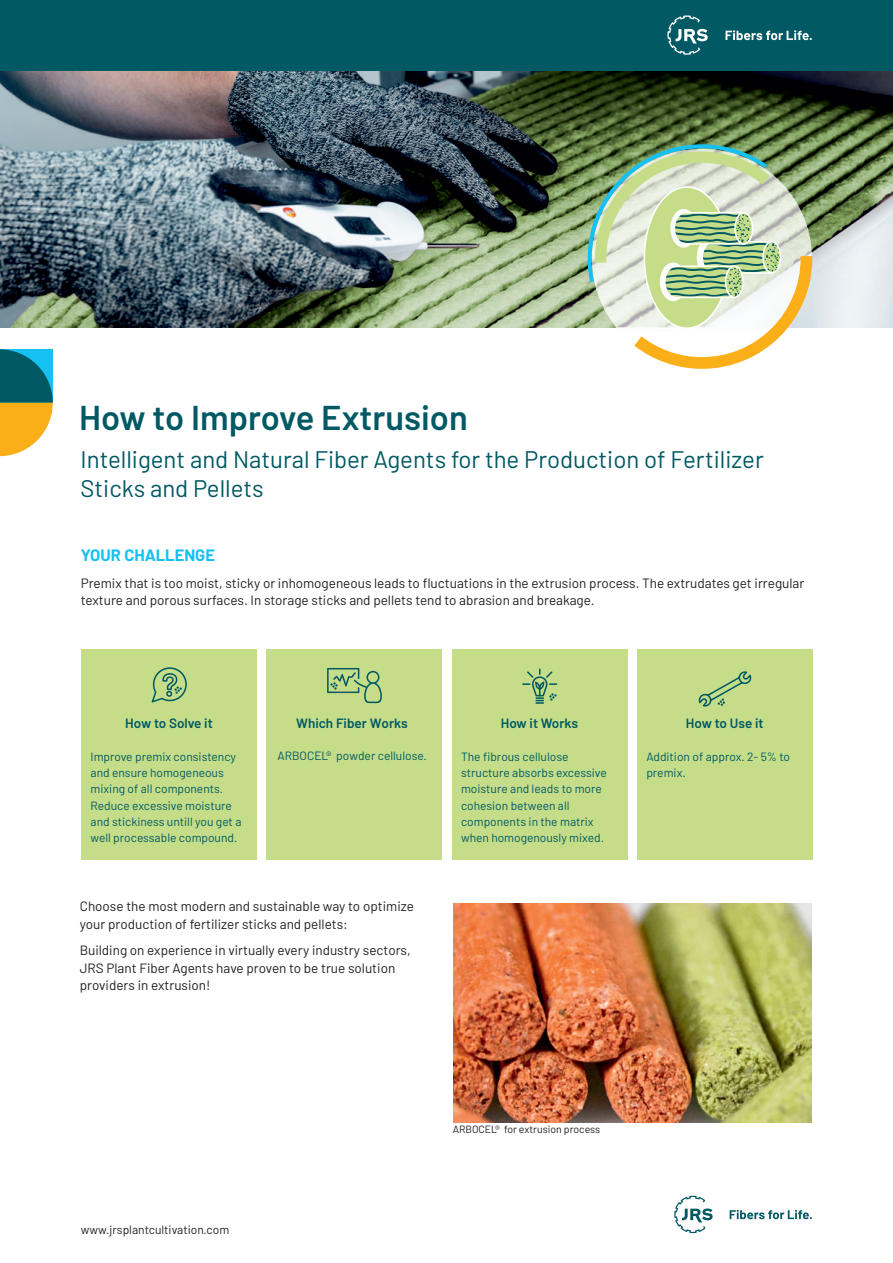
<style>
.page{position:relative;width:893px;height:1263px;background:#fff}
.page>*{position:absolute;margin:0;border:0;box-sizing:border-box;transform-origin:0 0}
.t1{font:600 34.5px "Barlow";color:#005963}
.t2{font:24px/29.4px "Barlow";color:#005963}
.t3{font:700 16.5px "Barlow";color:#15c0f2}
.t4{font:13.5px/17.5px "Barlow";color:#231f20}
.t5{font:600 13.5px "Barlow";color:#005963}
.t6{font:12px/16.4px "Barlow";color:#005963}
.t7{font:12px "Barlow";color:#231f20}
.t8{font:10.5px "Barlow";color:#231f20}
.s1{font-family:"Minion Pro"}
</style>
<div class="page">
<img style="left:0;top:70px;width:893px;height:257px">
<div style="left:81px;top:649px;width:176px;height:210px;background:#c5dd88"></div>
<div style="left:267px;top:649px;width:175px;height:210px;background:#c5dd88"></div>
<div style="left:452px;top:649px;width:175px;height:210px;background:#c5dd88"></div>
<div style="left:637px;top:649px;width:176px;height:210px;background:#c5dd88"></div>
<img style="left:453px;top:903px;width:359px;height:219px">
<svg style="left:152px;top:667px;width:35px;height:36px"></svg>
<svg style="left:327px;top:668px;width:55px;height:35px"></svg>
<svg style="left:522px;top:668px;width:35px;height:36px"></svg>
<svg style="left:699px;top:671px;width:52px;height:36px"></svg>
<svg style="left:588px;top:144px;width:224px;height:225px"></svg>
<div style="left:734px;top:212px;width:19px;height:33px;border:2px solid #fff;border-radius:50%"></div>
<div style="left:0;top:0;width:893px;height:70px;background:#005963"></div>
<svg style="left:667px;top:15px;width:41px;height:40px"></svg>
<svg style="left:726px;top:30px;width:86px;height:10px"></svg>
<svg style="left:674px;top:1195px;width:39px;height:38px"></svg>
<svg style="left:730px;top:1210px;width:82px;height:9px"></svg>
<svg style="left:0;top:349px;width:53px;height:107px;background:#7f9867"></svg>
<h1 class="t1" style="left:79px;top:395px;width:390px">How to Improve Extrusion</h1>
<h2 class="t2" style="left:81px;top:444px;width:685px">Intelligent and Natural Fiber Agents for the Production of Fertilizer<br>Sticks and Pellets</h2>
<p class="t3" style="left:81px;top:545px;width:136px">YOUR CHALLENGE</p>
<p class="t4" style="left:81px;top:573px;width:725px">Premix that is too moist, sticky or inhomogeneous leads to fluctuations in the extrusion process. The extrudates get irregular texture and porous surfaces. In storage sticks and pellets tend to abrasion and breakage.</p>
<p class="t5" style="left:125px;top:714px;width:89px">How to Solve it</p>
<p class="t5" style="left:296px;top:715px;width:113px">Which Fiber Works</p>
<p class="t6" style="left:277px;top:747px;width:151px">ARBOCEL® powder cellulose<span class="s1">.</span></p>
<p class="t5" style="left:501px;top:714px;width:79px">How it Works</p>
<p class="t5" style="left:686px;top:714px;width:79px">How to Use it</p>
<p class="t6" style="left:91px;top:748px;width:152px">Improve premix consistency and ensure homogeneous mixing of all components.<br>Reduce excessive moisture and stickiness untill you get a well processable compound.</p>
<p class="t6" style="left:461px;top:748px;width:147px">The fibrous cellulose structure absorbs excessive moisture and leads to more cohesion between all components in the matrix when homogenously mixed.</p>
<p class="t6" style="left:646px;top:748px;width:145px">Addition of approx. 2- 5% to premix.</p>
<p class="t4" style="left:80px;top:897px;width:336px">Choose the most modern and sustainable way to optimize your production of fertilizer sticks and pellets:</p>
<p class="t4" style="left:80px;top:941px;width:332px">Building on experience in virtually every industry sectors,<br>JRS Plant Fiber Agents have proven to be true solution providers in extrusion!</p>
<p class="t7" style="left:81px;top:1222px;width:150px">www.jrsplantcultivation.com</p>
<p class="t8" style="left:453px;top:1122px;width:149px">ARBOCEL® for extrusion process</p>
</div>
